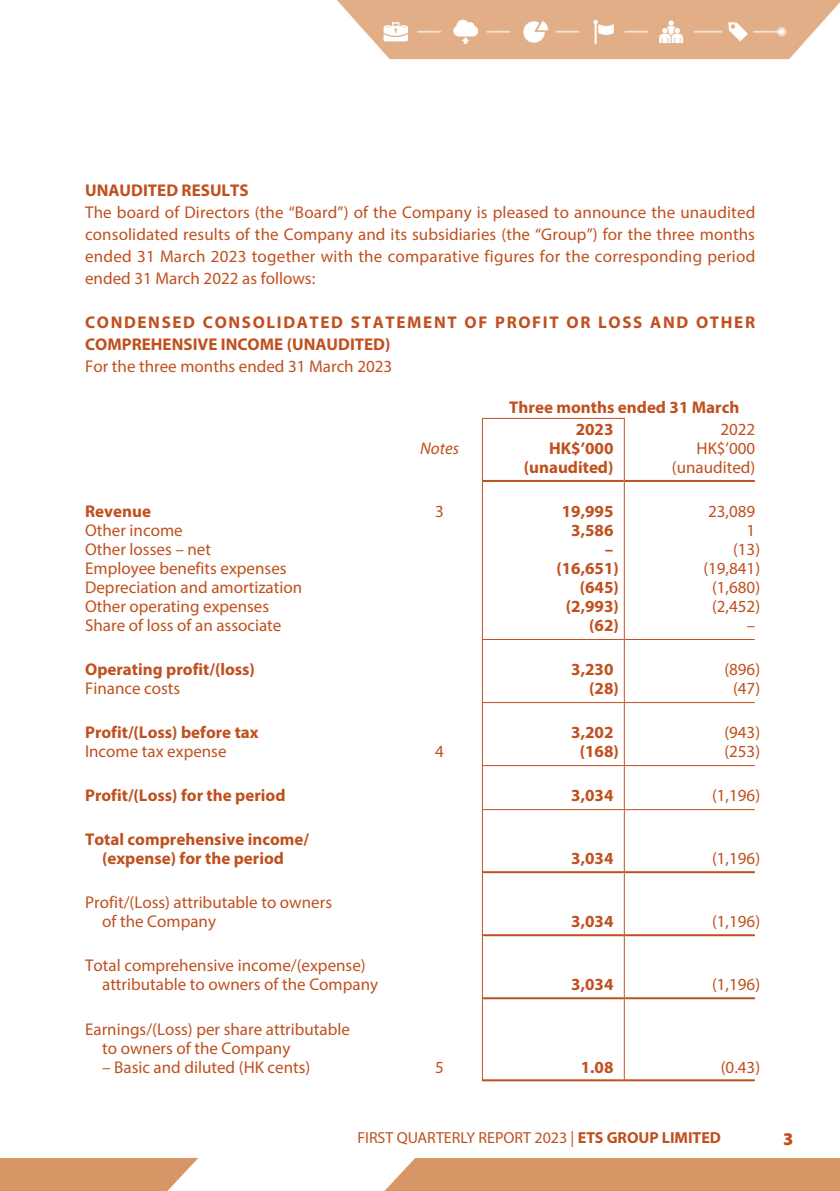
<style>
.page{position:relative;width:840px;height:1191px;background:#fff}
.page>*{position:absolute;margin:0;border:0;box-sizing:border-box;transform-origin:0 0}
.t1{font:900 18px "Myriad Pro";color:#c0501e}
.t2{font:17px/22px "Myriad Pro";color:#c0501e}
.t3{font:700 17px/22.4px "Myriad Pro";color:#c0501e}
.t4{font:700 17px/22px "Myriad Pro";letter-spacing:.095em;color:#c0501e}
.t5{font:italic 17px "Myriad Pro";color:#c0501e}
.t6{font:16px "Myriad Pro";color:#c0501e}
.s1{font-weight:700}
</style>
<div class="page">
<img style="left:0;top:0;width:839px;height:1191px">
<hr style="left:481px;top:418px;width:143px;height:1px;background:#c0501e">
<svg style="left:481px;top:419px;width:1px;height:410px"></svg>
<svg style="left:623px;top:419px;width:1px;height:410px"></svg>
<hr style="left:481px;top:829px;width:1px;height:38px;background:#c0501e">
<hr style="left:623px;top:829px;width:1px;height:38px;background:#c0501e">
<svg style="left:481px;top:867px;width:1px;height:25px"></svg>
<svg style="left:623px;top:867px;width:1px;height:25px"></svg>
<hr style="left:481px;top:892px;width:1px;height:38px;background:#c0501e">
<hr style="left:623px;top:892px;width:1px;height:38px;background:#c0501e">
<svg style="left:481px;top:930px;width:1px;height:25px"></svg>
<svg style="left:623px;top:930px;width:1px;height:25px"></svg>
<hr style="left:481px;top:955px;width:1px;height:38px;background:#c0501e">
<hr style="left:623px;top:955px;width:1px;height:38px;background:#c0501e">
<svg style="left:481px;top:993px;width:1px;height:25px"></svg>
<svg style="left:623px;top:993px;width:1px;height:25px"></svg>
<hr style="left:481px;top:1018px;width:1px;height:38px;background:#c0501e">
<hr style="left:623px;top:1018px;width:1px;height:38px;background:#c0501e">
<svg style="left:481px;top:1056px;width:1px;height:25px"></svg>
<svg style="left:623px;top:1056px;width:1px;height:25px"></svg>
<hr style="left:482px;top:480px;width:141px;height:2px;background:#c0501e">
<hr style="left:624px;top:480px;width:130px;height:2px;background:#c0501e">
<hr style="left:482px;top:639px;width:141px;height:1px;background:#c0501e">
<hr style="left:624px;top:639px;width:130px;height:1px;background:#c0501e">
<hr style="left:482px;top:702px;width:141px;height:1px;background:#c0501e">
<hr style="left:624px;top:702px;width:130px;height:1px;background:#c0501e">
<hr style="left:482px;top:765px;width:141px;height:1px;background:#c0501e">
<hr style="left:624px;top:765px;width:130px;height:1px;background:#c0501e">
<hr style="left:482px;top:809px;width:141px;height:1px;background:#c0501e">
<hr style="left:624px;top:809px;width:130px;height:1px;background:#c0501e">
<hr style="left:482px;top:871px;width:141px;height:2px;background:#c0501e">
<hr style="left:624px;top:871px;width:130px;height:2px;background:#c0501e">
<hr style="left:482px;top:934px;width:141px;height:2px;background:#c0501e">
<hr style="left:624px;top:934px;width:130px;height:2px;background:#c0501e">
<hr style="left:482px;top:997px;width:141px;height:2px;background:#c0501e">
<hr style="left:624px;top:997px;width:130px;height:2px;background:#c0501e">
<hr style="left:482px;top:1079px;width:141px;height:2px;background:#c0501e">
<hr style="left:624px;top:1079px;width:130px;height:2px;background:#c0501e">
<p class="t3" style="left:85px;top:178px;width:165px">UNAUDITED RESULTS</p>
<p class="t2" style="left:85px;top:201px;width:671px;text-align:justify">The board of Directors (the “Board”) of the Company is pleased to announce the unaudited consolidated results of the Company and its subsidiaries (the “Group”) for the three months ended 31 March 2023 together with the comparative figures for the corresponding period ended 31 March 2022 as follows:</p>
<p class="t4" style="left:85px;top:310px;width:671px">CONDENSED CONSOLIDATED STATEMENT OF PROFIT OR LOSS AND OTHER<br>COMPREHENSIVE INCOME (UNAUDITED)</p>
<p class="t2" style="left:85px;top:355px;width:308px">For the three months ended 31 March 2023</p>
<p class="t3" style="left:575px;top:395px;width:165px;text-indent:-66px">Three months ended 31 March<br>2023</p>
<p class="t2" style="left:720px;top:418px;width:36px">2022</p>
<p class="t5" style="left:420px;top:438px;width:40px">Notes</p>
<p class="t3" style="left:548px;top:437px;width:66px">HK$’000</p>
<p class="t2" style="left:696px;top:437px;width:60px">HK$’000</p>
<p class="t3" style="left:523px;top:456px;width:91px">(unaudited)</p>
<p class="t2" style="left:671px;top:456px;width:85px">(unaudited)</p>
<p class="t3" style="left:85px;top:500px;width:67px">Revenue</p>
<p class="t2" style="left:435px;top:500px;width:10px">3</p>
<p class="t3" style="left:561px;top:500px;width:53px">19,995</p>
<p class="t2" style="left:707px;top:500px;width:49px">23,089</p>
<p class="t2" style="left:85px;top:519px;width:99px">Other income</p>
<p class="t3" style="left:571px;top:519px;width:44px">3,586</p>
<p class="t2" style="left:746px;top:519px;width:10px">1</p>
<p class="t2" style="left:85px;top:538px;width:127px">Other losses – net</p>
<p class="t3" style="left:604px;top:538px;width:10px">–</p>
<p class="t2" style="left:732px;top:538px;width:29px">(13)</p>
<p class="t2" style="left:85px;top:557px;width:203px">Employee benefits expenses</p>
<p class="t3" style="left:556px;top:557px;width:64px">(16,651)</p>
<p class="t2" style="left:703px;top:557px;width:58px">(19,841)</p>
<p class="t2" style="left:85px;top:576px;width:218px">Depreciation and amortization</p>
<p class="t3" style="left:579px;top:576px;width:40px">(645)</p>
<p class="t2" style="left:711px;top:576px;width:50px">(1,680)</p>
<p class="t2" style="left:85px;top:595px;width:185px">Other operating expenses</p>
<p class="t3" style="left:565px;top:595px;width:54px">(2,993)</p>
<p class="t2" style="left:711px;top:595px;width:50px">(2,452)</p>
<p class="t2" style="left:85px;top:614px;width:198px">Share of loss of an associate</p>
<p class="t3" style="left:589px;top:614px;width:31px">(62)</p>
<p class="t2" style="left:746px;top:614px;width:10px">–</p>
<p class="t3" style="left:85px;top:658px;width:171px">Operating profit/(loss)</p>
<p class="t3" style="left:571px;top:658px;width:44px">3,230</p>
<p class="t2" style="left:724px;top:658px;width:37px">(896)</p>
<p class="t2" style="left:85px;top:677px;width:97px">Finance costs</p>
<p class="t3" style="left:589px;top:677px;width:31px">(28)</p>
<p class="t2" style="left:732px;top:677px;width:29px">(47)</p>
<p class="t3" style="left:85px;top:721px;width:175px">Profit/(Loss) before tax</p>
<p class="t3" style="left:571px;top:721px;width:44px">3,202</p>
<p class="t2" style="left:724px;top:721px;width:37px">(943)</p>
<p class="t2" style="left:85px;top:740px;width:143px">Income tax expense</p>
<p class="t2" style="left:435px;top:740px;width:10px">4</p>
<p class="t3" style="left:579px;top:740px;width:40px">(168)</p>
<p class="t2" style="left:724px;top:740px;width:37px">(253)</p>
<p class="t3" style="left:85px;top:784px;width:202px">Profit/(Loss) for the period</p>
<p class="t3" style="left:571px;top:784px;width:44px">3,034</p>
<p class="t2" style="left:711px;top:784px;width:50px">(1,196)</p>
<p class="t3" style="left:85px;top:829px;width:225px;line-height:19px;text-align:center">Total comprehensive income/ (expense) for the period</p>
<p class="t3" style="left:571px;top:847px;width:44px">3,034</p>
<p class="t2" style="left:711px;top:847px;width:50px">(1,196)</p>
<p class="t2" style="left:102px;top:893px;width:231px;line-height:19px;text-indent:-17px">Profit/(Loss) attributable to owners of the Company</p>
<p class="t2" style="left:102px;top:956px;width:277px;line-height:19px;text-indent:-17px">Total comprehensive income/(expense) attributable to owners of the Company</p>
<p class="t3" style="left:571px;top:910px;width:44px">3,034</p>
<p class="t2" style="left:711px;top:910px;width:50px">(1,196)</p>
<p class="t3" style="left:571px;top:973px;width:44px">3,034</p>
<p class="t2" style="left:711px;top:973px;width:50px">(1,196)</p>
<p class="t2" style="left:102px;top:1019px;width:249px;line-height:19px;text-indent:-17px">Earnings/(Loss) per share attributable to owners of the Company</p>
<p class="t2" style="left:102px;top:1055px;width:210px">– Basic and diluted (HK cents)</p>
<p class="t2" style="left:435px;top:1055px;width:10px">5</p>
<p class="t3" style="left:580px;top:1055px;width:34px">1.08</p>
<p class="t2" style="left:720px;top:1055px;width:41px">(0.43)</p>
<p class="t6" style="left:357px;top:1127px;width:365px">FIRST QUARTERLY REPORT 2023 | <span class="s1">ETS GROUP LIMITED</span></p>
<p class="t1" style="left:782px;top:1127px;width:12px">3</p>
</div>
